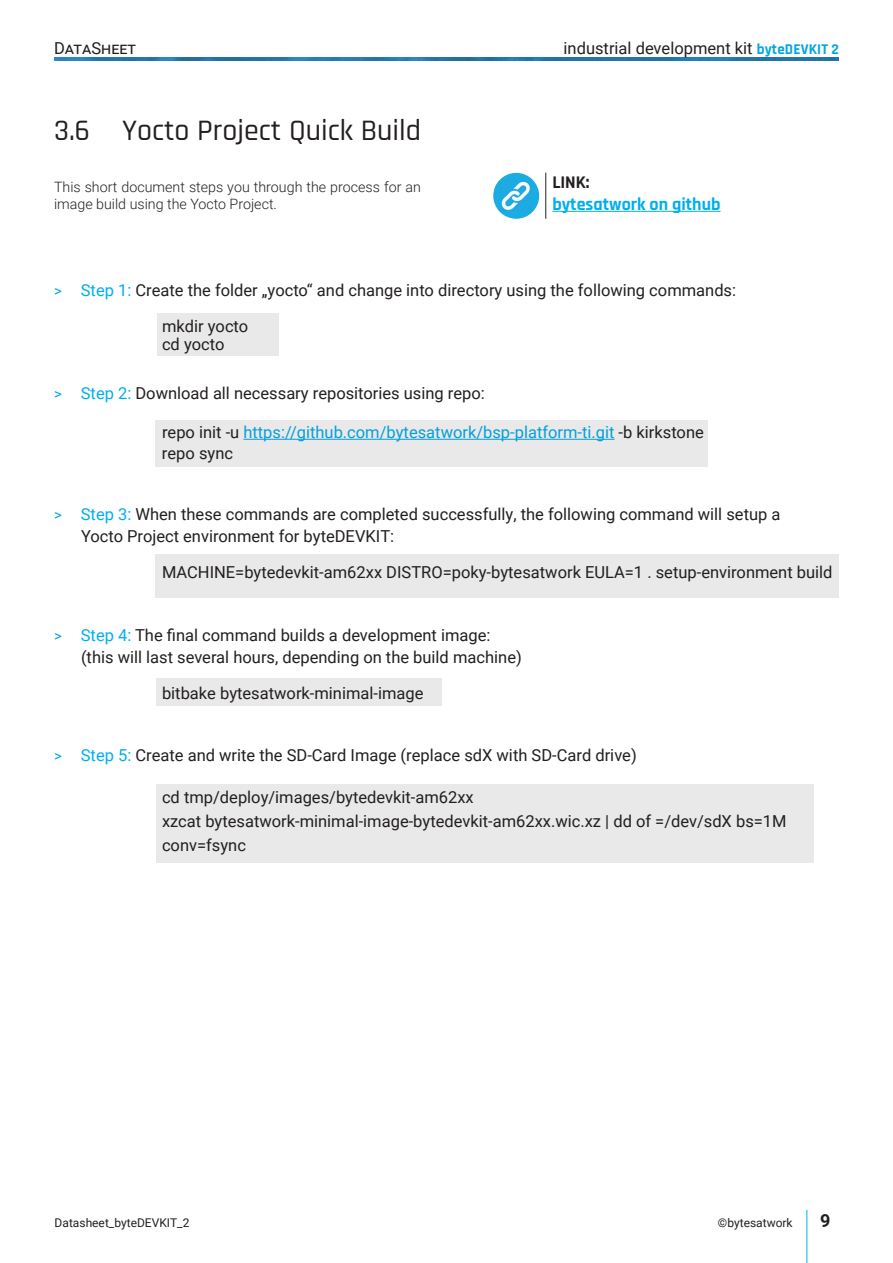
<style>
.page{position:relative;width:893px;height:1263px;background:#fff}
.page>*{position:absolute;margin:0;border:0;box-sizing:border-box;transform-origin:0 0}
.t1{font:500 30px "Rajdhani";color:#231f20}
.t2{font:700 18px "Rajdhani";color:#00aeef}
.t3{font:700 18px "Rajdhani";color:#231f20}
.t4{font:18px "Minion Pro";color:#231f20}
.t5{font:700 18px "Roboto";color:#231f20}
.t6{font:16.5px/22.5px "Roboto";color:#231f20}
.t7{font:16.5px/21px "Roboto";color:#00aeef}
.t8{font:300 14.25px/17.2px "Roboto";color:#231f20}
.t9{font:12px "Roboto";color:#231f20}
.s1{font-family:"Rajdhani";font-weight:700;font-size:15px;color:#00a6e5}
.s2{font-size:15px;color:#00a6e5}
.s3{color:#00aeef}
.s4{color:#231f20}
</style>
<div class="page">
<img style="left:54px;top:58px;width:785px;height:2px">
<hr style="left:806px;top:1210px;width:1px;height:53px;background:#00aeef">
<div style="left:156px;top:421px;width:552px;height:46px;background:#e9e9e9"></div>
<div style="left:156px;top:554px;width:683px;height:44px;background:#e9e9e9"></div>
<div style="left:156px;top:678px;width:286px;height:27px;background:#e9e9e9"></div>
<div style="left:156px;top:784px;width:657px;height:79px;background:#e9e9e9"></div>
<img style="left:493px;top:173px;width:46px;height:46px;border-radius:23px">
<hr style="left:552px;top:211px;width:168px;height:1px;background:#00aeef">
<hr style="left:545px;top:173px;width:1px;height:46px;background:#231f20">
<div style="left:157px;top:313px;width:122px;height:42px;background:#e9e9e9"></div>
<p class="t6" style="left:54px;top:36px;width:84px">DataSheet</p>
<p class="t6" style="left:564px;top:36px;width:277px">industrial development kit <span class="s1">byteDEVKIT 2</span></p>
<h1 class="t1" style="left:54px;top:113px;width:369px">3.6 Yocto Project Quick Build</h1>
<p class="t8" style="left:54px;top:178px;width:368px">This short document steps you through the process for an image build using the Yocto Project.</p>
<p class="t3" style="left:552px;top:172px;width:39px">LINK:</p>
<p class="t2" style="left:552px;top:193px;width:170px">bytesatwork on github</p>
<p class="t6" style="left:162px;top:271px;width:576px;line-height:36px;text-indent:-108px"><span class="s2">&gt;</span> <span class="s3">Step 1:</span> Create the folder „yocto“ and change into directory using the following commands: mkdir yocto</p>
<p class="t6" style="left:162px;top:332px;width:64px">cd yocto</p>
<p class="t6" style="left:54px;top:381px;width:432px"><span class="s2">&gt;</span> <span class="s3">Step 2:</span> Download all necessary repositories using repo:</p>
<p class="t7" style="left:162px;top:421px;width:543px"><span class="s4">repo init -u</span> https://github.com/bytesatwork/bsp-platform-ti.git <span class="s4">-b kirkstone repo sync</span></p>
<p class="t4" style="left:156px;top:416px;width:26px">ww</p>
<p class="t6" style="left:81px;top:502px;width:701px;text-indent:-27px"><span class="s2">&gt;</span> <span class="s3">Step 3:</span> When these commands are completed successfully, the following command will setup a<br>Yocto Project environment for byteDEVKIT:</p>
<p class="t6" style="left:162px;top:561px;width:672px">MACHINE=bytedevkit-am62xx DISTRO=poky-bytesatwork EULA=1 . setup-environment build</p>
<p class="t6" style="left:81px;top:623px;width:442px;text-indent:-27px"><span class="s2">&gt;</span> <span class="s3">Step 4:</span> The final command builds a development image: (this will last several hours, depending on the build machine)</p>
<p class="t6" style="left:162px;top:681px;width:263px">bitbake bytesatwork-minimal-image</p>
<p class="t6" style="left:54px;top:744px;width:584px"><span class="s2">&gt;</span> <span class="s3">Step 5:</span> Create and write the SD-Card Image (replace sdX with SD-Card drive)</p>
<p class="t6" style="left:162px;top:785px;width:626px;line-height:24px">cd tmp/deploy/images/bytedevkit-am62xx<br>xzcat bytesatwork-minimal-image-bytedevkit-am62xx.wic.xz | dd of =/dev/sdX bs=1M conv=fsync</p>
<p class="t9" style="left:55px;top:1214px;width:136px">Datasheet_byteDEVKIT_2</p>
<p class="t9" style="left:718px;top:1214px;width:76px">©bytesatwork</p>
<p class="t5" style="left:820px;top:1208px;width:12px">9</p>
</div>
